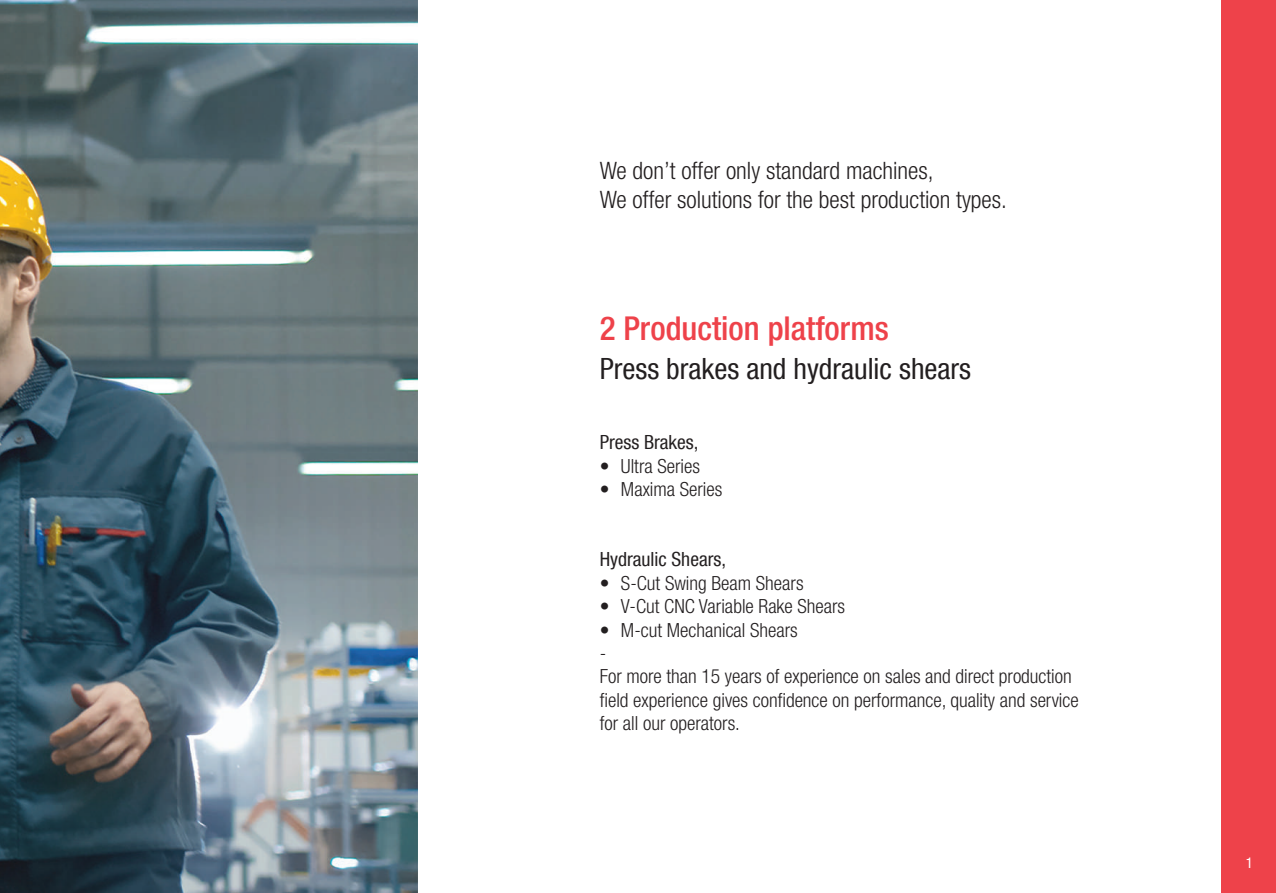
<style>
.page{position:relative;width:1276px;height:893px;background:#fff}
.page>*{position:absolute;margin:0;border:0;box-sizing:border-box;transform-origin:0 0}
.t1{font:500 condensed 33px "Helvetica Neue LT Com";color:#ee424a}
.t2{font:condensed 29.25px "Helvetica Neue LT Com";color:#231f20}
.t3{font:300 condensed 24px/28.8px "Helvetica Neue LT Com";color:#231f20}
.t4{font:300 condensed 19.5px/23.4px "Helvetica Neue LT Com";color:#231f20}
.t5{font:condensed 19.5px "Helvetica Neue LT Com";color:#231f20}
.t6{font:condensed 15px "Helvetica Neue LT Com";color:#fff}
</style>
<div class="page">
<img style="left:0;top:0;width:418px;height:893px">
<div style="left:1222px;top:0;width:54px;height:893px;background:#ee424a"></div>
<p class="t3" style="left:600px;top:156px;width:409px">We don’t offer only standard machines,<br>We offer solutions for the best production types.</p>
<h1 class="t1" style="left:600px;top:309px;width:291px">2 Production platforms</h1>
<h2 class="t2" style="left:600px;top:352px;width:373px">Press brakes and hydraulic shears</h2>
<p class="t5" style="left:600px;top:431px;width:100px">Press Brakes,</p>
<p class="t4" style="left:600px;top:454px;width:102px">• Ultra Series</p>
<p class="t4" style="left:600px;top:477px;width:124px">• Maxima Series</p>
<p class="t5" style="left:600px;top:548px;width:128px">Hydraulic Shears,</p>
<p class="t4" style="left:600px;top:571px;width:205px">• S-Cut Swing Beam Shears</p>
<p class="t4" style="left:600px;top:594px;width:247px">• V-Cut CNC Variable Rake Shears</p>
<p class="t4" style="left:600px;top:618px;width:480px">• M-cut Mechanical Shears<br>-<br>For more than 15 years of experience on sales and direct production field experience gives confidence on performance, quality and service for all our operators.</p>
<p class="t6" style="left:1245px;top:853px;width:9px">1</p>
</div>
